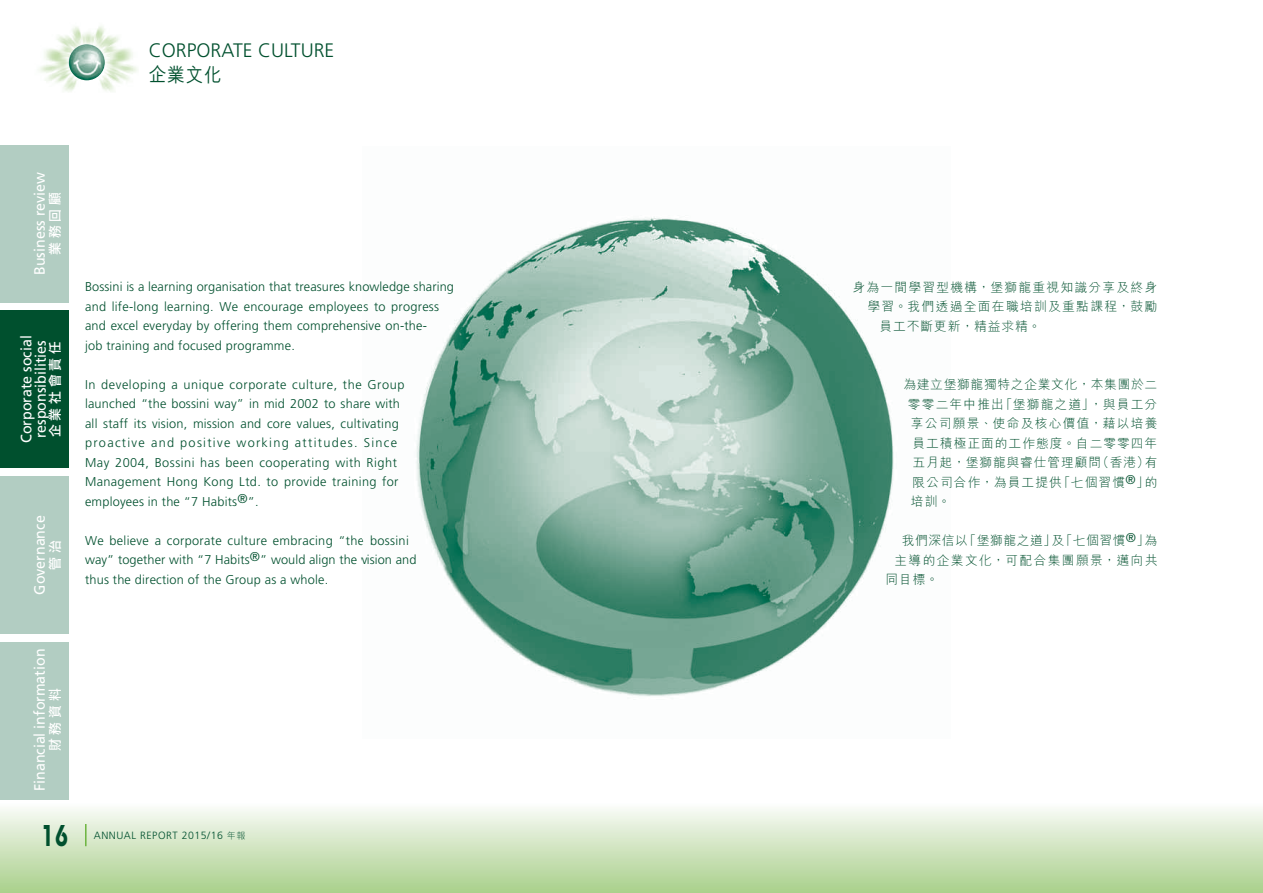
<style>
.page{position:relative;width:1263px;height:893px;background:#fff}
.page>*{position:absolute;margin:0;border:0;box-sizing:border-box;transform-origin:0 0}
.t1{font:600 30px "Bauhaus Std";color:#00502e;scale:.78 1}
.t2{font:300 19.5px "Frutiger LT Std";color:#00502e}
.t3{font:500 19.5px "M Hei HK";color:#00502e;scale:.9 1}
.t4{font:15px/14.2px "Frutiger LT Std";color:#fff;text-align:center;scale:.95 1}
.t5{font:13.5px "Li Hei Pro";letter-spacing:.3em;color:#fff;scale:.95 1}
.t6{font:300 12.75px/19.5px "Frutiger LT Std";letter-spacing:.015em;color:#00502e}
.t7{font:300 12.75px "M Hei HK";letter-spacing:.085em;color:#00502e}
.t8{font:300 12.75px "M Hei HK";letter-spacing:.105em;color:#00502e}
.t9{font:300 12.75px "M Hei HK";letter-spacing:.045em;color:#00502e}
.t10{font:300 12.75px "M Hei HK";letter-spacing:.055em;color:#00502e}
.t11{font:300 12.75px "M Hei HK";letter-spacing:.11em;color:#00502e}
.t12{font:300 10.5px "Frutiger LT Std";letter-spacing:.05em;color:#00502e}
.s1{font-family:"M Hei HK";font-size:9px}
</style>
<div class="page">
<img style="left:39px;top:26px;width:99px;height:66px">
<img style="left:69px;top:44px;width:36px;height:36px;border-radius:18px">
<div style="left:0;top:801px;width:1263px;height:92px;background:linear-gradient(to bottom,#fdfdfd,#a9d08b)"></div>
<hr style="left:85px;top:824px;width:2px;height:22px;background:#6cb43f">
<div style="left:0;top:642px;width:68px;height:157px;background:#b2cdc2"></div>
<div style="left:0;top:476px;width:68px;height:158px;background:#b2cdc2"></div>
<div style="left:0;top:145px;width:68px;height:157px;background:#b2cdc2"></div>
<div style="left:0;top:310px;width:68px;height:158px;background:#00502e"></div>
<img style="left:416px;top:217px;width:478px;height:480px">
<h2 class="t2" style="left:149px;top:39px;width:187px">CORPORATE CULTURE</h2>
<h2 class="t3" style="left:149px;top:60px;width:82px">企業文化</h2>
<p class="t4" style="left:33px;top:275px;width:110px;rotate:-90deg">Business review</p>
<p class="t5" style="left:48px;top:255px;width:68px;rotate:-90deg">業務回顧</p>
<p class="t4" style="left:19px;top:443px;width:115px;rotate:-90deg">Corporate social responsibilities</p>
<p class="t5" style="left:48px;top:437px;width:103px;rotate:-90deg">企業社會責任</p>
<p class="t4" style="left:33px;top:595px;width:85px;rotate:-90deg">Governance</p>
<p class="t5" style="left:48px;top:570px;width:33px;rotate:-90deg">管治</p>
<p class="t4" style="left:33px;top:791px;width:152px;rotate:-90deg">Financial information</p>
<p class="t5" style="left:48px;top:751px;width:68px;rotate:-90deg">財務資料</p>
<p class="t6" style="left:85px;top:277px;width:370px">Bossini is a learning organisation that treasures knowledge sharing and life-long learning. We encourage employees to progress and excel everyday by offering them comprehensive on-the-<br>job training and focused programme.</p>
<p class="t6" style="left:85px;top:375px;width:321px">In developing a unique corporate culture, the Group launched “the bossini way” in mid 2002 to share with all staff its vision, mission and core values, cultivating proactive and positive working attitudes. Since May 2004, Bossini has been cooperating with Right Management Hong Kong Ltd. to provide training for employees in the “7 Habits®”.</p>
<p class="t6" style="left:85px;top:531px;width:333px">We believe a corporate culture embracing “the bossini way” together with “7 Habits®” would align the vision and thus the direction of the Group as a whole.</p>
<h1 class="t1" style="left:42px;top:817px;width:35px">16</h1>
<p class="t12" style="left:94px;top:830px;width:153px">ANNUAL REPORT 2015/16 <span class="s1">年報</span></p>
<p class="t7" style="left:852px;top:278px;width:306px">身為一間學習型機構，堡獅龍重視知識分享及終身</p>
<p class="t8" style="left:867px;top:298px;width:292px">學習。我們透過全面在職培訓及重點課程，鼓勵</p>
<p class="t7" style="left:879px;top:317px;width:163px">員工不斷更新，精益求精。</p>
<p class="t10" style="left:903px;top:376px;width:255px">為建立堡獅龍獨特之企業文化，本集團於二</p>
<p class="t7" style="left:908px;top:395px;width:251px">零零二年中推出「堡獅龍之道」，與員工分</p>
<p class="t7" style="left:911px;top:415px;width:248px">享公司願景、使命及核心價值，藉以培養</p>
<p class="t7" style="left:912px;top:434px;width:246px">員工積極正面的工作態度。自二零零四年</p>
<p class="t7" style="left:912px;top:454px;width:247px">五月起，堡獅龍與睿仕管理顧問（香港）有</p>
<p class="t7" style="left:912px;top:473px;width:246px">限公司合作，為員工提供「七個習慣<sup>®</sup>」的</p>
<p class="t7" style="left:911px;top:493px;width:41px">培訓。</p>
<p class="t9" style="left:902px;top:532px;width:257px">我們深信以「堡獅龍之道」及「七個習慣<sup>®</sup>」為</p>
<p class="t11" style="left:894px;top:551px;width:264px">主導的企業文化，可配合集團願景，邁向共</p>
<p class="t7" style="left:885px;top:571px;width:55px">同目標。</p>
</div>
